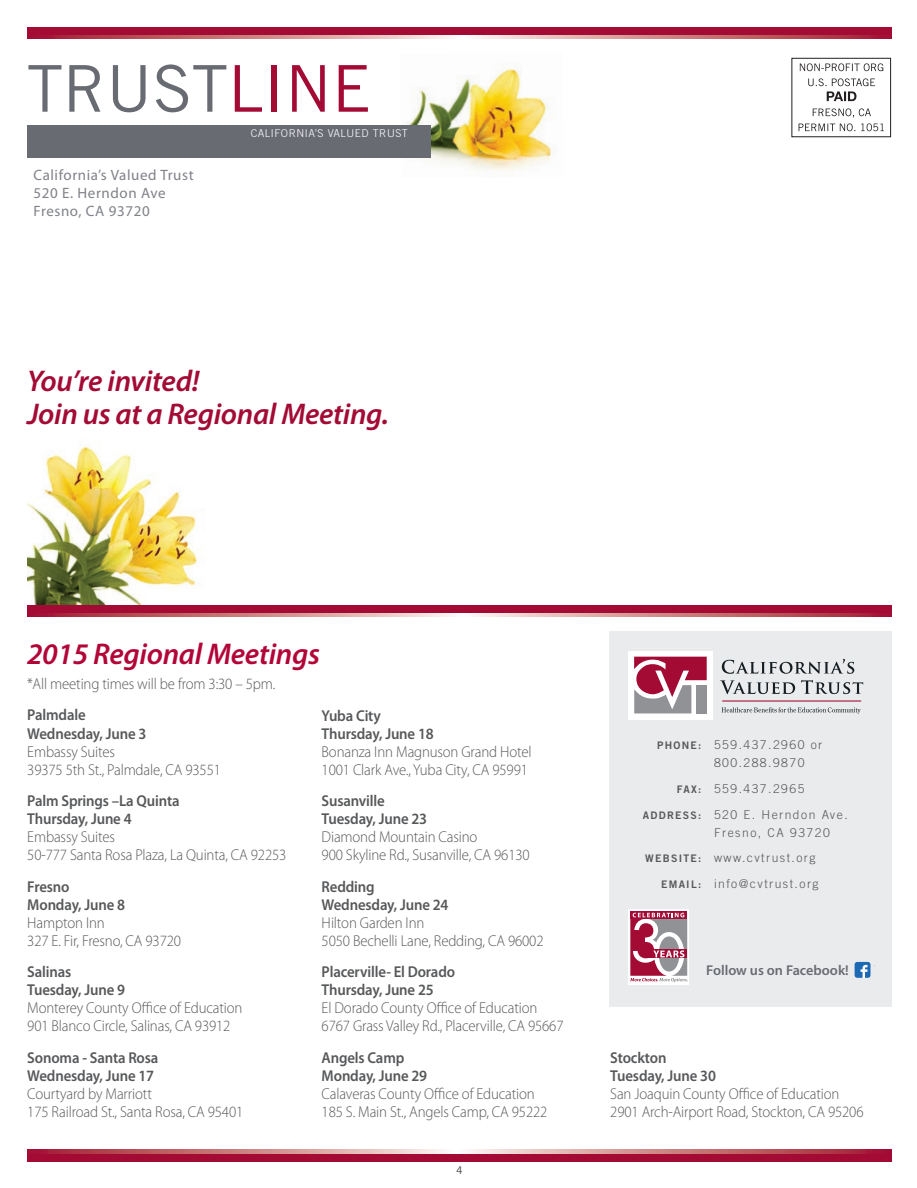
<style>
.page{position:relative;width:917px;height:1188px;background:#fff}
.page>*{position:absolute;margin:0;border:0;box-sizing:border-box;transform-origin:0 0}
.t1{font:64.5px "Trade Gothic";color:#696b73}
.t2{font:italic 600 30px/33px "Myriad Pro";letter-spacing:-.01em;color:#a30a34}
.t3{font:italic 600 30px "Myriad Pro";letter-spacing:-.01em;color:#b30437}
.t4{font:300 15.75px/18px "Myriad Pro";letter-spacing:-.01em;color:#57585a;scale:.94 1}
.t5{font:600 15.75px/18px "Myriad Pro";letter-spacing:-.01em;color:#57585a;scale:.94 1}
.t6{font:15px/18px "Myriad Pro";letter-spacing:.04em;color:#808289}
.t7{font:600 14.25px "Myriad Pro";color:#696b73}
.t8{font:300 12.15px/25.7px "Trade Gothic";letter-spacing:.12em;color:#57585a}
.t9{font:12px "Myriad Pro";color:#57585a;scale:.95 1}
.t10{font:300 10.8px "Trade Gothic";letter-spacing:.05em;color:#fff}
.s1{color:#a30a34}
.s2{font-family:"Trade Gothic Bold Two";font-weight:400;font-size:10.35px}
</style>
<div class="page">
<img style="left:27px;top:446px;width:176px;height:158px">
<img style="left:400px;top:67px;width:154px;height:104px">
<div style="left:609px;top:631px;width:282px;height:375px;background:#eaebec"></div>
<div style="left:628px;top:651px;width:84px;height:68px;background:#fff"></div>
<svg style="left:722px;top:658px;width:132px;height:15px"></svg>
<svg style="left:720px;top:680px;width:75px;height:14px"></svg>
<svg style="left:801px;top:680px;width:62px;height:14px"></svg>
<hr style="left:722px;top:700px;width:139px;height:1px;background:#a30a34">
<svg style="left:721px;top:707px;width:140px;height:6px"></svg>
<svg style="left:634px;top:656px;width:73px;height:57px"></svg>
<svg style="left:27px;top:612px;width:864px;height:4px;background:#c36572"></svg>
<div style="left:27px;top:604px;width:864px;height:8px;background:#a30a34"></div>
<div style="left:791px;top:58px;width:100px;height:79px;border:1px solid #231f20"></div>
<svg style="left:798px;top:108px;width:86px;height:23px"></svg>
<svg style="left:808px;top:78px;width:67px;height:23px"></svg>
<svg style="left:800px;top:63px;width:83px;height:8px"></svg>
<svg style="left:27px;top:35px;width:864px;height:4px;background:#cd8387"></svg>
<div style="left:27px;top:27px;width:864px;height:8px;background:#a30a34"></div>
<div style="left:628px;top:908px;width:61px;height:76px;background:#fff"></div>
<div style="left:630px;top:911px;width:57px;height:7px;background:#a30a34"></div>
<svg style="left:630px;top:912px;width:58px;height:70px"></svg>
<svg style="left:27px;top:1149px;width:864px;height:4px;background:#cd8387"></svg>
<div style="left:27px;top:1153px;width:864px;height:8px;background:#a30a34"></div>
<svg style="left:854px;top:961px;width:16px;height:16px"></svg>
<div style="left:27px;top:125px;width:404px;height:32px;background:#696b73"></div>
<h1 class="t1" style="left:27px;top:50px;width:346px">TRUST<span class="s1">LINE</span></h1>
<p class="t10" style="left:251px;top:127px;width:159px">CALIFORNIA’S VALUED TRUST</p>
<p class="t6" style="left:33px;top:166px;width:162px">California’s Valued Trust<br>520 E. Herndon Ave<br>Fresno, CA 93720</p>
<h2 class="t2" style="left:27px;top:365px;width:363px">You’re invited!<br>Join us at a Regional Meeting.</h2>
<h2 class="t3" style="left:27px;top:638px;width:294px">2015 Regional Meetings</h2>
<p class="t4" style="left:27px;top:675px;width:266px">*All meeting times will be from 3:30 – 5pm.</p>
<p class="t5" style="left:27px;top:706px;width:128px">Palmdale<br>Wednesday, June 3</p>
<p class="t4" style="left:27px;top:742px;width:208px">Embassy Suites<br>39375 5th St., Palmdale, CA 93551</p>
<p class="t5" style="left:27px;top:792px;width:164px">Palm Springs –La Quinta<br>Thursday, June 4</p>
<p class="t4" style="left:27px;top:828px;width:277px">Embassy Suites<br>50-777 Santa Rosa Plaza, La Quinta, CA 92253</p>
<p class="t5" style="left:27px;top:877px;width:106px">Fresno<br>Monday, June 8</p>
<p class="t4" style="left:27px;top:913px;width:165px">Hampton Inn<br>327 E. Fir, Fresno, CA 93720</p>
<p class="t5" style="left:27px;top:963px;width:106px">Salinas<br>Tuesday, June 9</p>
<p class="t4" style="left:27px;top:999px;width:230px">Monterey County Office of Education<br>901 Blanco Circle, Salinas, CA 93912</p>
<p class="t5" style="left:27px;top:1048px;width:141px">Sonoma - Santa Rosa<br>Wednesday, June 17</p>
<p class="t4" style="left:27px;top:1084px;width:231px">Courtyard by Marriott<br>175 Railroad St., Santa Rosa, CA 95401</p>
<p class="t5" style="left:322px;top:706px;width:121px">Yuba City<br>Thursday, June 18</p>
<p class="t4" style="left:322px;top:742px;width:225px">Bonanza Inn Magnuson Grand Hotel<br>1001 Clark Ave., Yuba City, CA 95991</p>
<p class="t5" style="left:322px;top:792px;width:114px">Susanville<br>Tuesday, June 23</p>
<p class="t4" style="left:322px;top:828px;width:223px">Diamond Mountain Casino<br>900 Skyline Rd., Susanville, CA 96130</p>
<p class="t5" style="left:322px;top:877px;width:136px">Redding<br>Wednesday, June 24</p>
<p class="t4" style="left:322px;top:913px;width:238px">Hilton Garden Inn<br>5050 Bechelli Lane, Redding, CA 96002</p>
<p class="t5" style="left:322px;top:963px;width:144px">Placerville- El Dorado<br>Thursday, June 25</p>
<p class="t4" style="left:322px;top:999px;width:259px">El Dorado County Office of Education<br>6767 Grass Valley Rd., Placerville, CA 95667</p>
<p class="t5" style="left:322px;top:1048px;width:114px">Angels Camp<br>Monday, June 29</p>
<p class="t4" style="left:322px;top:1084px;width:242px">Calaveras County Office of Education<br>185 S. Main St., Angels Camp, CA 95222</p>
<p class="t9" style="left:457px;top:1162px;width:8px">4</p>
<p class="t8" style="left:714px;top:735px;width:110px;line-height:18.1px;text-indent:-57px"><span class="s2">PHONE:</span> 559.437.2960 or<br>800.288.9870</p>
<p class="t8" style="left:643px;top:775px;width:206px;text-indent:34px"><span class="s2">FAX:</span> 559.437.2965<br><span class="s2">ADDRESS:</span> 520 E. Herndon Ave.</p>
<p class="t8" style="left:645px;top:819px;width:186px;text-indent:69px">Fresno, CA 93720<br><span class="s2">WEBSITE:</span> www.cvtrust.org</p>
<p class="t8" style="left:661px;top:870px;width:159px"><span class="s2">EMAIL:</span> info@cvtrust.org</p>
<p class="t7" style="left:706px;top:962px;width:144px">Follow us on Facebook!</p>
<p class="t5" style="left:610px;top:1048px;width:114px">Stockton<br>Tuesday, June 30</p>
<p class="t4" style="left:610px;top:1084px;width:271px">San Joaquin County Office of Education<br>2901 Arch-Airport Road, Stockton, CA 95206</p>
</div>
